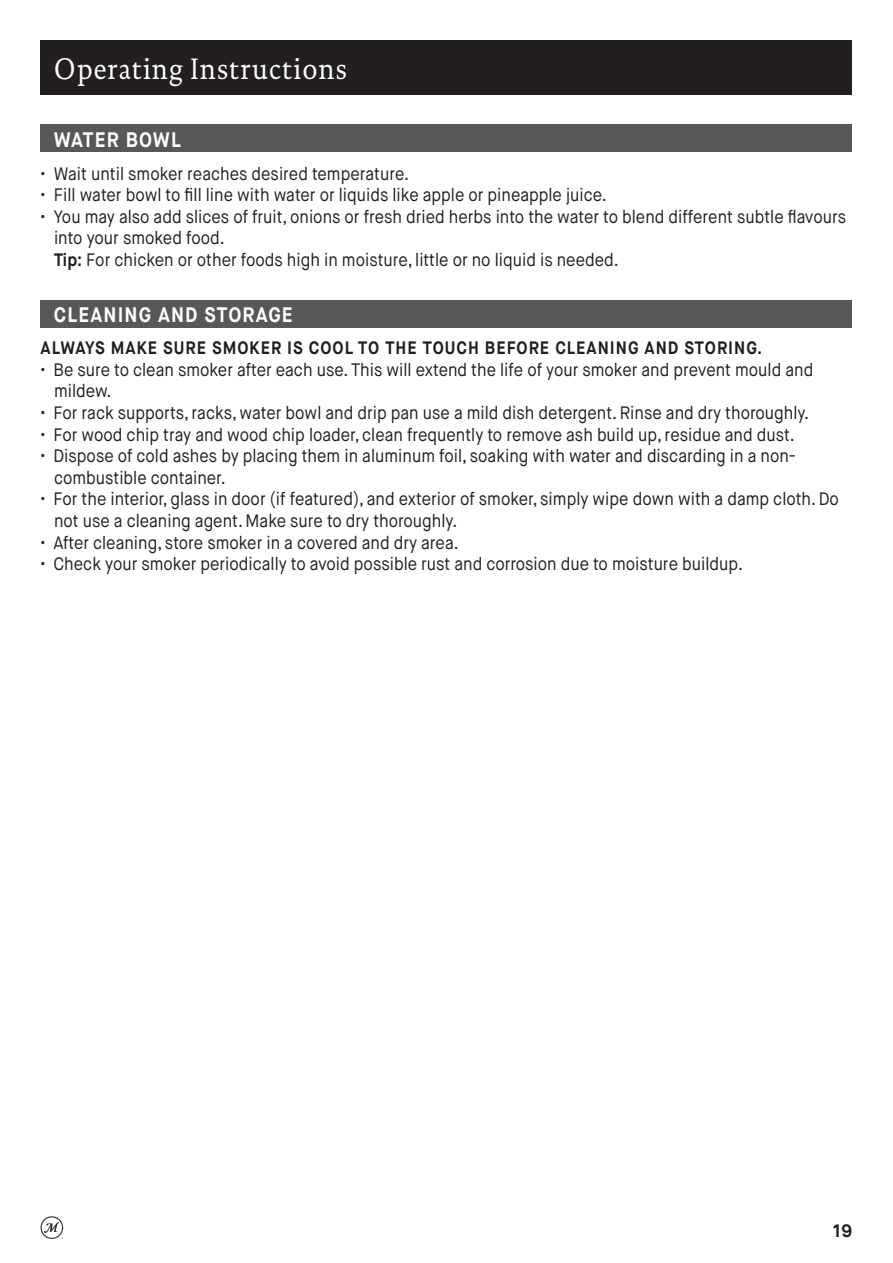
<style>
.page{position:relative;width:893px;height:1263px;background:#fff}
.page>*{position:absolute;margin:0;border:0;box-sizing:border-box;transform-origin:0 0}
.t1{font:30px "DTL Documenta TOT";letter-spacing:.035em;color:#fff;scale:.9 1}
.t2{font:700 21px "Maison Neue";letter-spacing:.06em;color:#fff;scale:.9 1}
.t3{font:18px/21.6px "Maison Neue";color:#231f20;scale:.9 1}
.t4{font:700 18px "Maison Neue";letter-spacing:.06em;color:#231f20;scale:.9 1}
.t5{font:700 18px "Maison Neue";letter-spacing:.06em;color:#231f20}
.s1{font-weight:700}
</style>
<div class="page">
<svg style="left:40px;top:1216px;width:23px;height:23px"></svg>
<div style="left:40px;top:40px;width:812px;height:54px;background:#231f20"></div>
<div style="left:40px;top:125px;width:812px;height:27px;background:#57585a"></div>
<div style="left:40px;top:300px;width:812px;height:27px;background:#57585a"></div>
<p class="t1" style="left:53px;top:51px;width:328px">Operating Instructions</p>
<p class="t2" style="left:54px;top:126px;width:143px">WATER BOWL</p>
<p class="t3" style="left:40px;top:163px;width:411px">• Wait until smoker reaches desired temperature.</p>
<p class="t3" style="left:40px;top:184px;width:631px">• Fill water bowl to fill line with water or liquids like apple or pineapple juice.</p>
<p class="t3" style="left:54px;top:206px;width:882px;text-indent:-14px">• You may also add slices of fruit, onions or fresh dried herbs into the water to blend different subtle flavours into your smoked food.</p>
<p class="t3" style="left:54px;top:249px;width:629px"><span class="s1">Tip:</span> For chicken or other foods high in moisture, little or no liquid is needed.</p>
<p class="t2" style="left:54px;top:301px;width:267px">CLEANING AND STORAGE</p>
<p class="t4" style="left:40px;top:336px;width:803px">ALWAYS MAKE SURE SMOKER IS COOL TO THE TOUCH BEFORE CLEANING AND STORING.</p>
<p class="t3" style="left:54px;top:359px;width:845px;text-indent:-14px">• Be sure to clean smoker after each use. This will extend the life of your smoker and prevent mould and mildew.</p>
<p class="t3" style="left:40px;top:402px;width:856px">• For rack supports, racks, water bowl and drip pan use a mild dish detergent. Rinse and dry thoroughly.</p>
<p class="t3" style="left:40px;top:424px;width:840px">• For wood chip tray and wood chip loader, clean frequently to remove ash build up, residue and dust.</p>
<p class="t3" style="left:54px;top:445px;width:826px;text-indent:-14px">• Dispose of cold ashes by placing them in aluminum foil, soaking with water and discarding in a non&shy;combustible container.</p>
<p class="t3" style="left:54px;top:488px;width:874px;text-indent:-14px">• For the interior, glass in door (if featured), and exterior of smoker, simply wipe down with a damp cloth. Do not use a cleaning agent. Make sure to dry thoroughly.</p>
<p class="t3" style="left:40px;top:532px;width:466px">• After cleaning, store smoker in a covered and dry area.</p>
<p class="t3" style="left:40px;top:553px;width:782px">• Check your smoker periodically to avoid possible rust and corrosion due to moisture buildup.</p>
<p class="t5" style="left:833px;top:1219px;width:21px">19</p>
</div>
